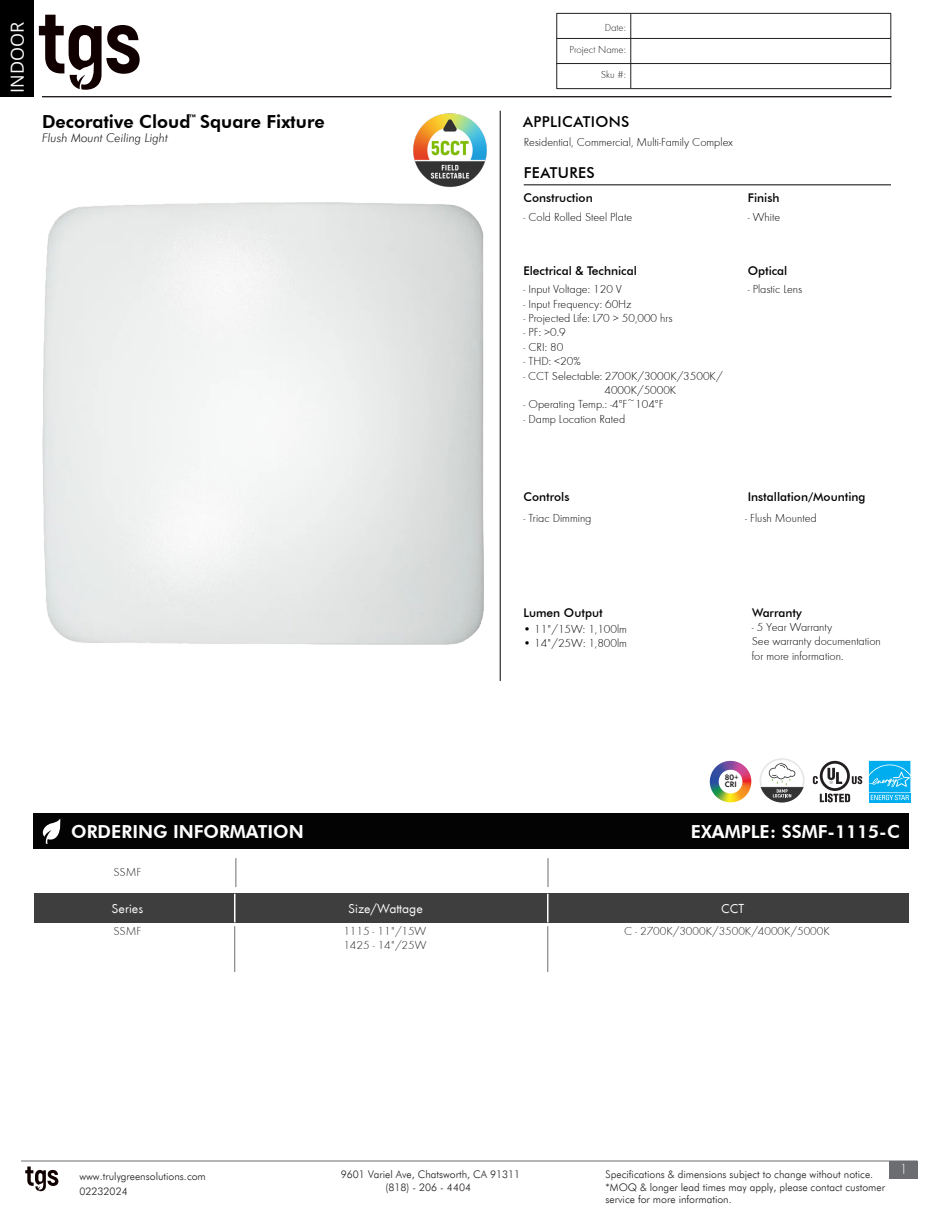
<style>
.page{position:relative;width:945px;height:1215px;background:#fff}
.page>*{position:absolute;margin:0;border:0;box-sizing:border-box;transform-origin:0 0}
.t1{font:800 18px "Futura BT";color:#fff}
.t2{font:800 18px "Futura BT";color:#000}
.t3{font:18px "Open Sans";color:#fafafa}
.t4{font:500 15px "Futura BT";letter-spacing:.025em;color:#000}
.t5{font:300 15px "Futura Round";color:#f7f7f8}
.t6{font:13.5px "Futura Round";color:#f7f7f8}
.t7{font:300 12px/14.4px "Futura Round";color:#000}
.t8{font:500 12px "Futura BT";color:#000}
.t9{font:300 12px/14.4px "Futura Round";color:#231f20}
.t10{font:italic 300 12px "Futura BT";color:#231f20}
.t11{font:300 10.5px/12px "Futura BT";color:#231f20}
.t12{font:300 10.5px "Futura Round";color:#231f20}
.t13{font:8.25px/7.4px "Futura Dem";color:#231f20}
</style>
<div class="page">
<svg style="left:25px;top:1167px;width:33px;height:24px"></svg>
<div style="left:889px;top:1161px;width:28px;height:18px;background:#6c6d70"></div>
<hr style="left:21px;top:1161px;width:896px;height:1px;background:#6c6d70">
<div style="left:0;top:0;width:34px;height:96px;background:#000"></div>
<svg style="left:39px;top:15px;width:101px;height:75px"></svg>
<div style="left:34px;top:893px;width:875px;height:30px;background:#3e3e3f"></div>
<div style="left:34px;top:813px;width:875px;height:36px;background:#030303"></div>
<svg style="left:43px;top:818px;width:18px;height:26px"></svg>
<hr style="left:234px;top:894px;width:2px;height:28px;background:#fff">
<hr style="left:234px;top:926px;width:1px;height:46px;background:#6c6d70">
<hr style="left:547px;top:894px;width:2px;height:28px;background:#fff">
<hr style="left:547px;top:926px;width:1px;height:46px;background:#6c6d70">
<hr style="left:42px;top:96px;width:849px;height:1px;background:#231f20">
<hr style="left:524px;top:184px;width:367px;height:1px;background:#231f20">
<hr style="left:500px;top:111px;width:1px;height:570px;background:#231f20">
<svg style="left:630px;top:14px;width:1px;height:74px"></svg>
<hr style="left:557px;top:13px;width:74px;height:1px;background:#231f20">
<hr style="left:631px;top:13px;width:260px;height:1px;background:#231f20">
<hr style="left:557px;top:38px;width:74px;height:1px;background:#231f20">
<hr style="left:631px;top:38px;width:260px;height:1px;background:#231f20">
<hr style="left:557px;top:63px;width:74px;height:1px;background:#231f20">
<svg style="left:556px;top:14px;width:1px;height:74px"></svg>
<hr style="left:631px;top:63px;width:260px;height:1px;background:#231f20">
<svg style="left:891px;top:14px;width:1px;height:74px"></svg>
<hr style="left:557px;top:88px;width:74px;height:1px;background:#231f20">
<hr style="left:631px;top:88px;width:260px;height:1px;background:#231f20">
<svg style="left:236px;top:858px;width:1px;height:29px"></svg>
<svg style="left:548px;top:858px;width:1px;height:29px"></svg>
<div style="left:869px;top:793px;width:41px;height:9px;background:#09b0ef"></div>
<svg style="left:869px;top:761px;width:41px;height:39px"></svg>
<svg style="left:813px;top:761px;width:49px;height:41px"></svg>
<svg style="left:760px;top:758px;width:45px;height:45px"></svg>
<img style="left:413px;top:113px;width:74px;height:74px">
<svg style="left:710px;top:761px;width:41px;height:41px"></svg>
<h1 class="t3" style="left:5px;top:93px;width:72px;rotate:-90deg">INDOOR</h1>
<p class="t2" style="left:42px;top:110px;width:284px">Decorative Cloud<sup>™</sup> Square Fixture</p>
<p class="t10" style="left:42px;top:131px;width:127px">Flush Mount Ceiling Light</p>
<p class="t12" style="left:605px;top:20px;width:23px">Date:</p>
<p class="t12" style="left:569px;top:43px;width:58px">Project Name:</p>
<p class="t12" style="left:601px;top:68px;width:26px">Sku #:</p>
<p class="t4" style="left:523px;top:112px;width:108px">APPLICATIONS</p>
<p class="t7" style="left:524px;top:134px;width:211px">Residential, Commercial, Multi-Family Complex</p>
<p class="t4" style="left:524px;top:163px;width:73px">FEATURES</p>
<p class="t8" style="left:523px;top:190px;width:71px">Construction</p>
<p class="t8" style="left:748px;top:190px;width:33px">Finish</p>
<p class="t7" style="left:523px;top:209px;width:110px">- Cold Rolled Steel Plate</p>
<p class="t7" style="left:748px;top:209px;width:34px">- White</p>
<p class="t8" style="left:523px;top:263px;width:115px">Electrical &amp; Technical</p>
<p class="t8" style="left:748px;top:263px;width:41px">Optical</p>
<p class="t7" style="left:523px;top:282px;width:100px">- Input Voltage: 120 V</p>
<p class="t7" style="left:523px;top:296px;width:110px">- Input Frequency: 60Hz</p>
<p class="t7" style="left:523px;top:310px;width:151px">- Projected Life: L70 &gt; 50,000 hrs</p>
<p class="t7" style="left:523px;top:325px;width:44px">- PF: &gt;0.9</p>
<p class="t7" style="left:523px;top:339px;width:41px">- CRI: 80</p>
<p class="t7" style="left:523px;top:354px;width:59px">- THD: &lt;20%</p>
<p class="t7" style="left:523px;top:368px;width:201px">- CCT Selectable: 2700K/3000K/3500K/</p>
<p class="t7" style="left:604px;top:382px;width:73px">4000K/5000K</p>
<p class="t7" style="left:523px;top:397px;width:142px">- Operating Temp.: -4°F~104°F</p>
<p class="t7" style="left:523px;top:411px;width:103px">- Damp Location Rated</p>
<p class="t7" style="left:748px;top:282px;width:56px">- Plastic Lens</p>
<p class="t8" style="left:523px;top:490px;width:48px">Controls</p>
<p class="t7" style="left:523px;top:511px;width:70px">- Triac Dimming</p>
<p class="t8" style="left:748px;top:490px;width:119px">Installation/Mounting</p>
<p class="t7" style="left:745px;top:511px;width:73px">- Flush Mounted</p>
<p class="t8" style="left:523px;top:605px;width:81px">Lumen Output</p>
<p class="t7" style="left:523px;top:621px;width:105px">• 11"/15W: 1,100lm</p>
<p class="t7" style="left:523px;top:636px;width:105px">• 14"/25W: 1,800lm</p>
<p class="t8" style="left:752px;top:605px;width:51px">Warranty</p>
<p class="t7" style="left:752px;top:619px;width:82px">- 5 Year Warranty</p>
<p class="t7" style="left:752px;top:634px;width:131px">See warranty documentation for more information.</p>
<p class="t1" style="left:71px;top:821px;width:234px">ORDERING INFORMATION</p>
<p class="t9" style="left:113px;top:865px;width:29px">SSMF</p>
<p class="t13" style="left:725px;top:773px;width:15px">80+<br>CRI</p>
<p class="t1" style="left:691px;top:821px;width:211px">EXAMPLE: SSMF-1115-C</p>
<p class="t6" style="left:112px;top:898px;width:33px">Series</p>
<p class="t6" style="left:348px;top:898px;width:76px">Size/Wattage</p>
<p class="t6" style="left:721px;top:898px;width:25px">CCT</p>
<p class="t9" style="left:343px;top:924px;width:85px">1115 - 11"/15W<br>1425 - 14"/25W</p>
<p class="t9" style="left:624px;top:924px;width:207px">C - 2700K/3000K/3500K/4000K/5000K</p>
<p class="t9" style="left:113px;top:924px;width:29px">SSMF</p>
<p class="t11" style="left:79px;top:1170px;width:128px">www.trulygreensolutions.com</p>
<p class="t11" style="left:341px;top:1168px;width:181px">9601 Variel Ave, Chatsworth, CA 91311</p>
<p class="t11" style="left:606px;top:1169px;width:269px">Specifications &amp; dimensions subject to change without notice.</p>
<p class="t11" style="left:386px;top:1181px;width:87px">(818) - 206 - 4404</p>
<p class="t11" style="left:606px;top:1181px;width:281px">*MOQ &amp; longer lead times may apply, please contact customer service for more information.</p>
<p class="t11" style="left:79px;top:1186px;width:50px">02232024</p>
<p class="t5" style="left:900px;top:1159px;width:10px">1</p>
</div>
